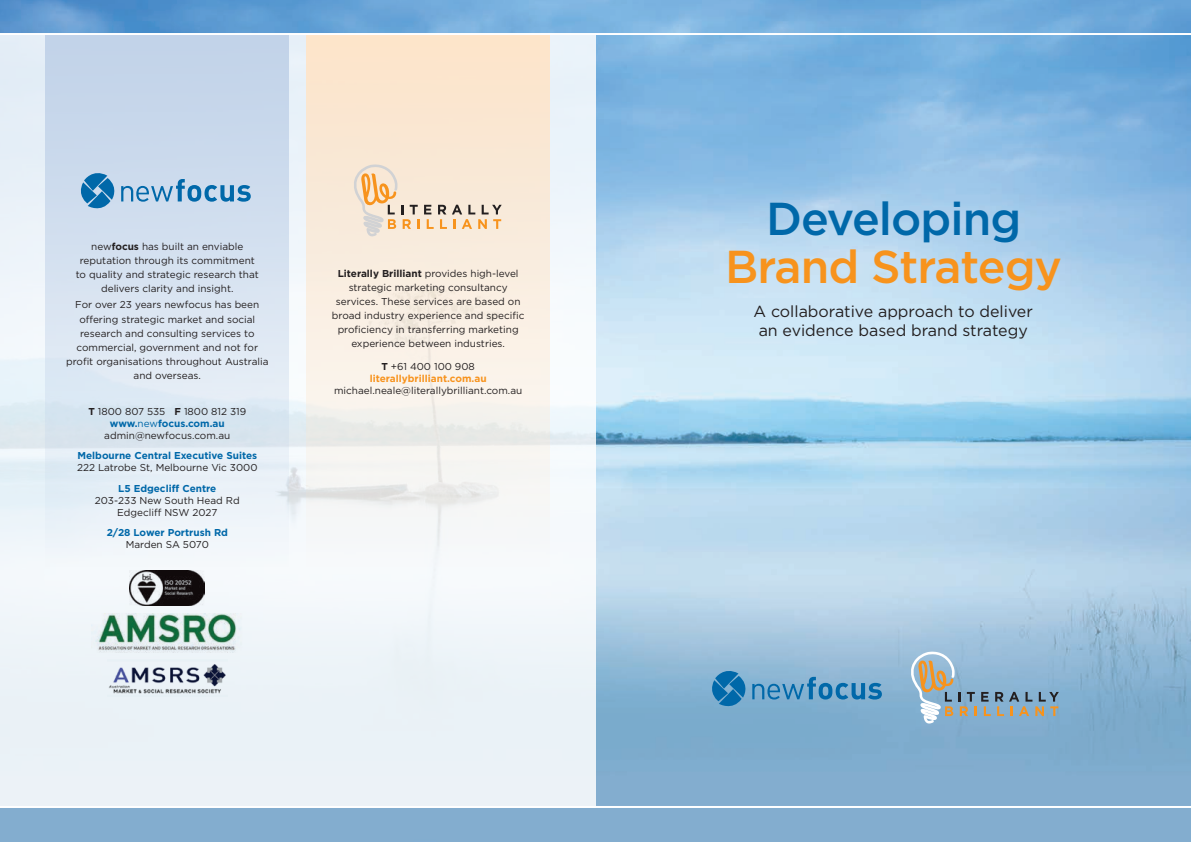
<style>
.page{position:relative;width:1191px;height:842px;background:#fff}
.page>*{position:absolute;margin:0;border:0;box-sizing:border-box;transform-origin:0 0}
.t1{font:500 46.1px "Gotham";letter-spacing:-.02em;color:#f7931d}
.t2{font:500 46.1px "Gotham";letter-spacing:-.02em;color:#0068a9}
.t3{font:16px/19.2px "Gotham";color:#231f20;text-align:center}
.t4{font:10px/14px "Gotham";color:#231f20;text-align:center}
.t5{font:700 10px "Gotham";color:#0068a9}
.t6{font:700 10px/12px "Gotham";color:#f7931d;text-align:center}
.s1{font-weight:700}
.s2{font-weight:700;color:#0068a9}
.s3{color:#0068a9}
.s4{color:#231f20}
.s5{font-weight:400;color:#231f20}
</style>
<div class="page">
<img style="left:0;top:0;width:1191px;height:842px">
<div style="left:0;top:34px;width:595px;height:774px;background:#ecf2f8"></div>
<div style="left:306px;top:34px;width:244px;height:532px;background:linear-gradient(to bottom,#fce4ca,#f2f7f9)"></div>
<div style="left:45px;top:34px;width:244px;height:532px;background:linear-gradient(to bottom,#c1d2e8,#eef5f9)"></div>
<img style="left:96px;top:613px;width:140px;height:39px">
<img style="left:130px;top:570px;width:75px;height:35px">
<img style="left:109px;top:664px;width:117px;height:30px">
<svg style="left:81px;top:173px;width:170px;height:35px"></svg>
<svg style="left:712px;top:671px;width:170px;height:35px"></svg>
<svg style="left:353px;top:164px;width:149px;height:72px"></svg>
<svg style="left:910px;top:651px;width:148px;height:72px"></svg>
<hr style="left:0;top:33px;width:1191px;height:2px;background:#fff">
<hr style="left:0;top:806px;width:1191px;height:2px;background:#fff">
<p class="t4" style="left:76px;top:239px;width:185px">new<span class="s1">focus</span> has built an enviable reputation through its commitment to quality and strategic research that delivers clarity and insight.</p>
<p class="t4" style="left:66px;top:298px;width:204px">For over 23 years newfocus has been offering strategic market and social research and consulting services to commercial, government and not for profit organisations throughout Australia and overseas.</p>
<p class="t4" style="left:88px;top:405px;width:159px;line-height:12px"><span class="s1">T</span> 1800 807 535 <span class="s1">F</span> 1800 812 319 <span class="s2">www.</span><span class="s3">new</span><span class="s2">focus.com.au </span>admin@newfocus.com.au</p>
<p class="t5" style="left:77px;top:450px;width:181px">Melbourne Central Executive Suites</p>
<p class="t4" style="left:77px;top:461px;width:182px">222 Latrobe St, Melbourne Vic 3000</p>
<p class="t5" style="left:118px;top:482px;width:100px">L5 Edgecliff Centre</p>
<p class="t4" style="left:95px;top:494px;width:146px;line-height:12px">203-233 New South Head Rd<br>Edgecliff NSW 2027</p>
<p class="t5" style="left:107px;top:527px;width:123px">2/28 Lower Portrush Rd</p>
<p class="t4" style="left:126px;top:538px;width:85px">Marden SA 5070</p>
<p class="t4" style="left:332px;top:266px;width:194px"><span class="s1">Literally Brilliant</span> provides high-level strategic marketing consultancy services. These services are based on broad industry experience and specific proficiency in transferring marketing experience between industries.</p>
<p class="t6" style="left:370px;top:361px;width:118px"><span class="s4">T</span> <span class="s5">+61 400 100 908 </span>literallybrilliant.com.au</p>
<p class="t4" style="left:334px;top:384px;width:190px">michael.neale@literallybrilliant.com.au</p>
<h1 class="t2" style="left:766px;top:191px;width:257px">Developing</h1>
<h1 class="t1" style="left:725px;top:239px;width:338px">Brand Strategy</h1>
<h2 class="t3" style="left:753px;top:302px;width:281px">A collaborative approach to deliver an evidence based brand strategy</h2>
</div>
